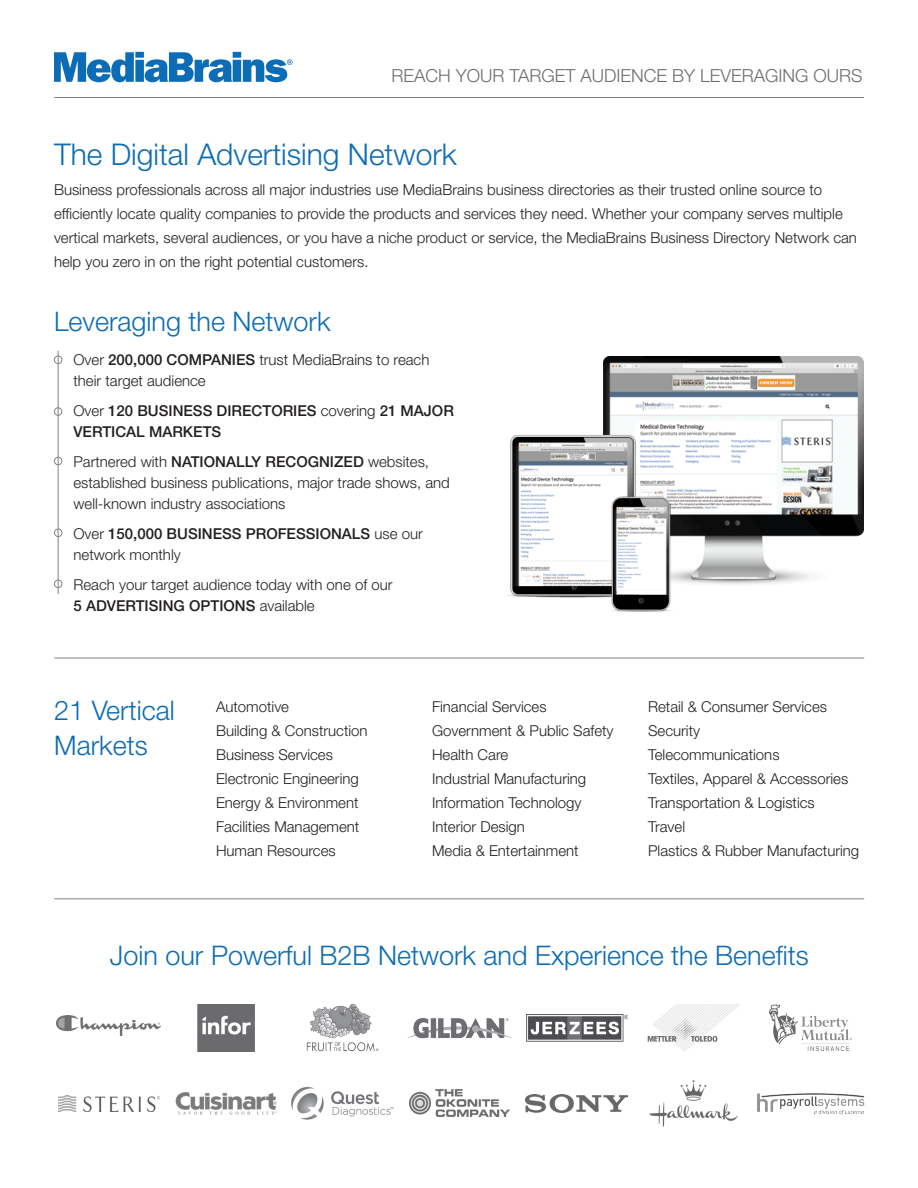
<style>
.page{position:relative;width:918px;height:1188px;background:#fff}
.page>*{position:absolute;margin:0;border:0;box-sizing:border-box;transform-origin:0 0}
.Inset_Paragraphs{font:300 30px "Helvetica Neue LT Std";color:#0d6cb6}
.Inset_Paragraphs-2{font:300 27px/34.5px "Helvetica Neue LT Std";color:#0d6cb6}
.Inset_Paragraphs-3{font:300 18px "Helvetica Neue LT Std";color:#6c6d70}
.Inset_Paragraphs-4{font:300 15px/21px "Helvetica Neue LT Std";color:#231f20}
.Inset_Paragraphs-5{font:500 15px/21px "Helvetica Neue LT Std";color:#231f20}
.s1{font-weight:500}
.s2{font-weight:300}
</style>
<div class="page">
<svg style="left:54px;top:52px;width:239px;height:30px"></svg>
<hr style="left:54px;top:97px;width:810px;height:1px;background:#808285">
<hr style="left:58px;top:351px;width:1px;height:243px;background:#808285">
<div style="left:54px;top:457px;width:8px;height:8px;border:1px solid #808285;border-radius:50%"></div>
<div style="left:54px;top:356px;width:8px;height:8px;border:1px solid #808285;border-radius:50%"></div>
<div style="left:54px;top:408px;width:8px;height:7px;border:1px solid #808285;border-radius:50%"></div>
<div style="left:54px;top:529px;width:8px;height:8px;border:1px solid #808285;border-radius:50%"></div>
<div style="left:54px;top:580px;width:8px;height:8px;border:1px solid #808285;border-radius:50%"></div>
<img style="left:507px;top:357px;width:357px;height:255px">
<hr style="left:54px;top:658px;width:810px;height:1px;background:#808285">
<hr style="left:54px;top:899px;width:810px;height:1px;background:#808285">
<img style="left:56px;top:1016px;width:105px;height:19px">
<img style="left:175px;top:1092px;width:102px;height:23px">
<img style="left:306px;top:1004px;width:73px;height:47px">
<img style="left:407px;top:1018px;width:105px;height:21px">
<img style="left:526px;top:1014px;width:101px;height:27px">
<img style="left:58px;top:1095px;width:101px;height:16px">
<img style="left:291px;top:1086px;width:103px;height:34px">
<img style="left:197px;top:1004px;width:57px;height:47px">
<img style="left:757px;top:1093px;width:108px;height:22px">
<img style="left:649px;top:1080px;width:89px;height:47px">
<img style="left:770px;top:1005px;width:82px;height:45px">
<img style="left:409px;top:1090px;width:101px;height:27px">
<img style="left:526px;top:1094px;width:101px;height:18px">
<img style="left:647px;top:1004px;width:93px;height:47px">
<p class="Inset_Paragraphs-3" style="left:391px;top:65px;width:473px">REACH YOUR TARGET AUDIENCE BY LEVERAGING OURS</p>
<p class="Inset_Paragraphs" style="left:54px;top:136px;width:404px">The Digital Advertising Network</p>
<p class="Inset_Paragraphs-4" style="left:54px;top:177px;width:805px;line-height:24px">Business professionals across all major industries use MediaBrains business directories as their trusted online source to efficiently locate quality companies to provide the products and services they need. Whether your company serves multiple vertical markets, several audiences, or you have a niche product or service, the MediaBrains Business Directory Network can help you zero in on the right potential customers.</p>
<p class="Inset_Paragraphs-2" style="left:54px;top:304px;width:278px">Leveraging the Network</p>
<p class="Inset_Paragraphs-4" style="left:74px;top:349px;width:357px">Over <span class="s1">200,000 COMPANIES</span> trust MediaBrains to reach their target audience</p>
<p class="Inset_Paragraphs-5" style="left:74px;top:400px;width:382px"><span class="s2">Over</span> 120 BUSINESS DIRECTORIES <span class="s2">covering</span> 21 MAJOR<br>VERTICAL MARKETS</p>
<p class="Inset_Paragraphs-4" style="left:74px;top:451px;width:378px">Partnered with <span class="s1">NATIONALLY RECOGNIZED</span> websites, established business publications, major trade shows, and well-known industry associations</p>
<p class="Inset_Paragraphs-5" style="left:74px;top:523px;width:351px"><span class="s2">Over</span> 150,000 BUSINESS PROFESSIONALS <span class="s2">use our network monthly</span></p>
<p class="Inset_Paragraphs-4" style="left:74px;top:574px;width:321px">Reach your target audience today with one of our<br><span class="s1">5 ADVERTISING OPTIONS</span> available</p>
<p class="Inset_Paragraphs-2" style="left:54px;top:693px;width:122px">21 Vertical<br>Markets</p>
<p class="Inset_Paragraphs-4" style="left:216px;top:695px;width:75px">Automotive</p>
<p class="Inset_Paragraphs-4" style="left:216px;top:719px;width:153px">Building &amp; Construction</p>
<p class="Inset_Paragraphs-4" style="left:216px;top:743px;width:118px">Business Services</p>
<p class="Inset_Paragraphs-4" style="left:216px;top:767px;width:144px">Electronic Engineering</p>
<p class="Inset_Paragraphs-4" style="left:216px;top:791px;width:144px">Energy &amp; Environment</p>
<p class="Inset_Paragraphs-4" style="left:216px;top:815px;width:145px">Facilities Management</p>
<p class="Inset_Paragraphs-4" style="left:216px;top:839px;width:121px">Human Resources</p>
<p class="Inset_Paragraphs-4" style="left:432px;top:695px;width:116px">Financial Services</p>
<p class="Inset_Paragraphs-4" style="left:432px;top:719px;width:183px">Government &amp; Public Safety</p>
<p class="Inset_Paragraphs-4" style="left:432px;top:743px;width:78px">Health Care</p>
<p class="Inset_Paragraphs-4" style="left:432px;top:767px;width:156px">Industrial Manufacturing</p>
<p class="Inset_Paragraphs-4" style="left:432px;top:791px;width:151px">Information Technology</p>
<p class="Inset_Paragraphs-4" style="left:432px;top:815px;width:94px">Interior Design</p>
<p class="Inset_Paragraphs-4" style="left:432px;top:839px;width:148px">Media &amp; Entertainment</p>
<p class="Inset_Paragraphs-4" style="left:648px;top:695px;width:180px">Retail &amp; Consumer Services</p>
<p class="Inset_Paragraphs-4" style="left:648px;top:719px;width:53px">Security</p>
<p class="Inset_Paragraphs-4" style="left:648px;top:743px;width:133px">Telecommunications</p>
<p class="Inset_Paragraphs-4" style="left:648px;top:767px;width:202px">Textiles, Apparel &amp; Accessories</p>
<p class="Inset_Paragraphs-4" style="left:648px;top:791px;width:168px">Transportation &amp; Logistics</p>
<p class="Inset_Paragraphs-4" style="left:648px;top:815px;width:38px">Travel</p>
<p class="Inset_Paragraphs-4" style="left:648px;top:839px;width:213px">Plastics &amp; Rubber Manufacturing</p>
<p class="Inset_Paragraphs-2" style="left:110px;top:937px;width:700px">Join our Powerful B2B Network and Experience the Benefits</p>
</div>
